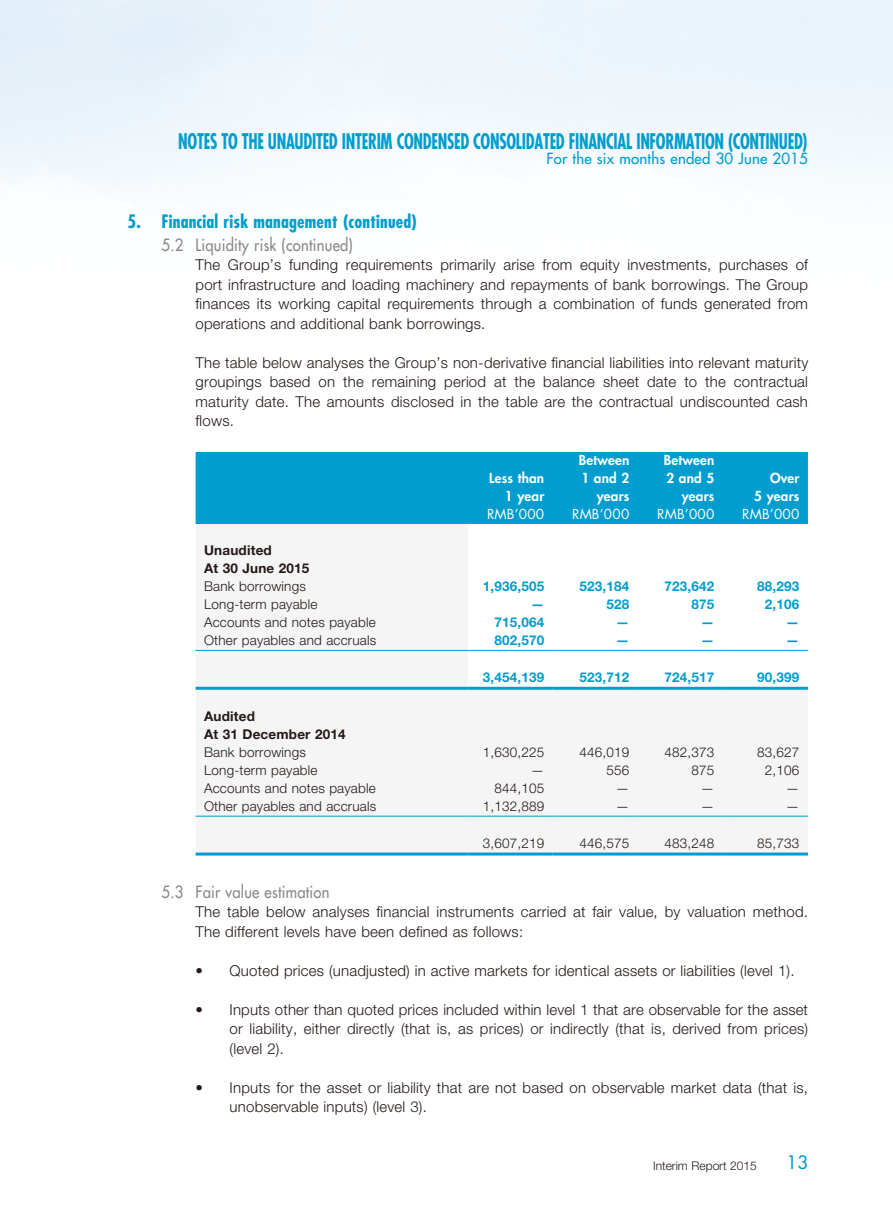
<style>
.page{position:relative;width:893px;height:1212px;background:#fff}
.page>*{position:absolute;margin:0;border:0;box-sizing:border-box;transform-origin:0 0}
.t1{font:700 condensed 21px "Futura";letter-spacing:-.02em;color:#009dce;scale:.8 1}
.t2{font:700 condensed 18px "Futura";letter-spacing:.01em;color:#009dce}
.t3{font:18px "Futura";color:#009dce}
.t4{font:16.5px "Futura";letter-spacing:.015em;color:#898989;scale:.9 1}
.t5{font:300 15px/19.5px "Helvetica Neue";letter-spacing:.015em;color:#231916;text-align:justify}
.t6{font:15px "Futura";letter-spacing:.015em;color:#009dce}
.t7{font:300 13.5px "Helvetica Neue";letter-spacing:.015em;color:#231916}
.t8{font:700 13.5px "Helvetica Neue";letter-spacing:.015em;color:#009dce}
.t9{font:800 13.5px/18px "Futura";letter-spacing:.015em;color:#fff;text-align:right}
.t10{font:700 13.5px/18px "Helvetica Neue";letter-spacing:.015em;color:#231916}
.t11{font:13.5px "Futura";letter-spacing:.015em;color:#fff}
.t12{font:300 12px "Helvetica Neue";color:#231916}
</style>
<div class="page">
<div style="left:196px;top:452px;width:612px;height:72px;background:#009dce"></div>
<div style="left:196px;top:649px;width:612px;height:167px;background:#f5f5f5"></div>
<svg style="left:468px;top:649px;width:340px;height:38px"></svg>
<hr style="left:196px;top:650px;width:272px;height:1px;background:#009dce">
<hr style="left:468px;top:650px;width:85px;height:1px;background:#009dce">
<hr style="left:553px;top:650px;width:85px;height:1px;background:#009dce">
<hr style="left:638px;top:650px;width:85px;height:1px;background:#009dce">
<hr style="left:723px;top:650px;width:85px;height:1px;background:#009dce">
<hr style="left:196px;top:816px;width:272px;height:1px;background:#009dce">
<hr style="left:468px;top:816px;width:85px;height:1px;background:#009dce">
<hr style="left:553px;top:816px;width:85px;height:1px;background:#009dce">
<hr style="left:638px;top:816px;width:85px;height:1px;background:#009dce">
<hr style="left:723px;top:816px;width:85px;height:1px;background:#009dce">
<hr style="left:196px;top:687px;width:272px;height:3px;background:#009dce">
<hr style="left:468px;top:687px;width:85px;height:3px;background:#009dce">
<hr style="left:553px;top:687px;width:85px;height:3px;background:#009dce">
<hr style="left:638px;top:687px;width:85px;height:3px;background:#009dce">
<hr style="left:723px;top:687px;width:85px;height:3px;background:#009dce">
<hr style="left:196px;top:852px;width:272px;height:3px;background:#009dce">
<hr style="left:468px;top:852px;width:85px;height:3px;background:#009dce">
<hr style="left:553px;top:852px;width:85px;height:3px;background:#009dce">
<hr style="left:638px;top:852px;width:85px;height:3px;background:#009dce">
<hr style="left:723px;top:852px;width:85px;height:3px;background:#009dce">
<h1 class="t1" style="left:178px;top:128px;width:788px">NOTES TO THE UNAUDITED INTERIM CONDENSED CONSOLIDATED FINANCIAL INFORMATION (CONTINUED)</h1>
<p class="t6" style="left:546px;top:149px;width:263px">For the six months ended 30 June 2015</p>
<p class="t2" style="left:128px;top:211px;width:291px">5. Financial risk management (continued)</p>
<p class="t4" style="left:162px;top:234px;width:214px">5.2 Liquidity risk (continued)</p>
<p class="t5" style="left:196px;top:255px;width:614px">The Group’s funding requirements primarily arise from equity investments, purchases of port infrastructure and loading machinery and repayments of bank borrowings. The Group finances its working capital requirements through a combination of funds generated from operations and additional bank borrowings.</p>
<p class="t5" style="left:196px;top:352px;width:614px">The table below analyses the Group’s non-derivative financial liabilities into relevant maturity groupings based on the remaining period at the balance sheet date to the contractual maturity date. The amounts disclosed in the table are the contractual undiscounted cash flows.</p>
<p class="t9" style="left:489px;top:469px;width:57px">Less than<br>1 year</p>
<p class="t9" style="left:579px;top:451px;width:52px">Between<br>1 and 2 years</p>
<p class="t9" style="left:664px;top:451px;width:52px">Between<br>2 and 5 years</p>
<p class="t9" style="left:754px;top:469px;width:47px">Over<br>5 years</p>
<p class="t11" style="left:487px;top:506px;width:59px">RMB’000</p>
<p class="t11" style="left:572px;top:506px;width:59px">RMB’000</p>
<p class="t11" style="left:657px;top:506px;width:59px">RMB’000</p>
<p class="t11" style="left:742px;top:506px;width:59px">RMB’000</p>
<p class="t10" style="left:204px;top:541px;width:107px">Unaudited<br>At 30 June 2015</p>
<p class="t7" style="left:204px;top:578px;width:103px">Bank borrowings</p>
<p class="t8" style="left:483px;top:578px;width:63px">1,936,505</p>
<p class="t8" style="left:579px;top:578px;width:51px">523,184</p>
<p class="t8" style="left:664px;top:578px;width:51px">723,642</p>
<p class="t8" style="left:757px;top:578px;width:44px">88,293</p>
<p class="t7" style="left:204px;top:596px;width:115px">Long-term payable</p>
<p class="t8" style="left:531px;top:596px;width:15px">—</p>
<p class="t8" style="left:606px;top:596px;width:24px">528</p>
<p class="t8" style="left:691px;top:596px;width:24px">875</p>
<p class="t8" style="left:765px;top:596px;width:36px">2,106</p>
<p class="t7" style="left:204px;top:614px;width:173px">Accounts and notes payable</p>
<p class="t8" style="left:494px;top:614px;width:51px">715,064</p>
<p class="t8" style="left:616px;top:614px;width:15px">—</p>
<p class="t8" style="left:701px;top:614px;width:15px">—</p>
<p class="t8" style="left:786px;top:614px;width:15px">—</p>
<p class="t7" style="left:204px;top:632px;width:174px">Other payables and accruals</p>
<p class="t8" style="left:494px;top:632px;width:51px">802,570</p>
<p class="t8" style="left:616px;top:632px;width:15px">—</p>
<p class="t8" style="left:701px;top:632px;width:15px">—</p>
<p class="t8" style="left:786px;top:632px;width:15px">—</p>
<p class="t8" style="left:483px;top:669px;width:63px">3,454,139</p>
<p class="t8" style="left:579px;top:669px;width:51px">523,712</p>
<p class="t8" style="left:664px;top:669px;width:51px">724,517</p>
<p class="t8" style="left:757px;top:669px;width:44px">90,399</p>
<p class="t10" style="left:204px;top:707px;width:143px">Audited<br>At 31 December 2014</p>
<p class="t7" style="left:204px;top:744px;width:103px">Bank borrowings</p>
<p class="t7" style="left:483px;top:744px;width:63px">1,630,225</p>
<p class="t7" style="left:579px;top:744px;width:51px">446,019</p>
<p class="t7" style="left:664px;top:744px;width:51px">482,373</p>
<p class="t7" style="left:757px;top:744px;width:44px">83,627</p>
<p class="t7" style="left:204px;top:762px;width:115px">Long-term payable</p>
<p class="t7" style="left:531px;top:762px;width:15px">—</p>
<p class="t7" style="left:606px;top:762px;width:24px">556</p>
<p class="t7" style="left:691px;top:762px;width:24px">875</p>
<p class="t7" style="left:765px;top:762px;width:36px">2,106</p>
<p class="t7" style="left:204px;top:780px;width:173px">Accounts and notes payable</p>
<p class="t7" style="left:494px;top:780px;width:51px">844,105</p>
<p class="t7" style="left:616px;top:780px;width:15px">—</p>
<p class="t7" style="left:701px;top:780px;width:15px">—</p>
<p class="t7" style="left:786px;top:780px;width:15px">—</p>
<p class="t7" style="left:204px;top:798px;width:174px">Other payables and accruals</p>
<p class="t7" style="left:483px;top:798px;width:63px">1,132,889</p>
<p class="t7" style="left:616px;top:798px;width:15px">—</p>
<p class="t7" style="left:701px;top:798px;width:15px">—</p>
<p class="t7" style="left:786px;top:798px;width:15px">—</p>
<p class="t7" style="left:483px;top:834px;width:63px">3,607,219</p>
<p class="t7" style="left:579px;top:834px;width:51px">446,575</p>
<p class="t7" style="left:664px;top:834px;width:51px">483,248</p>
<p class="t7" style="left:757px;top:834px;width:44px">85,733</p>
<p class="t4" style="left:162px;top:881px;width:188px">5.3 Fair value estimation</p>
<p class="t5" style="left:196px;top:901px;width:614px">The table below analyses financial instruments carried at fair value, by valuation method.<br>The different levels have been defined as follows:</p>
<p class="t5" style="left:196px;top:960px;width:600px">• Quoted prices (unadjusted) in active markets for identical assets or liabilities (level 1).</p>
<p class="t5" style="left:230px;top:999px;width:580px;text-indent:-34px">• Inputs other than quoted prices included within level 1 that are observable for the asset or liability, either directly (that is, as prices) or indirectly (that is, derived from prices) (level 2).</p>
<p class="t5" style="left:230px;top:1077px;width:580px;text-indent:-34px">• Inputs for the asset or liability that are not based on observable market data (that is, unobservable inputs) (level 3).</p>
<p class="t12" style="left:653px;top:1158px;width:105px">Interim Report 2015</p>
<p class="t3" style="left:787px;top:1151px;width:23px">13</p>
</div>
